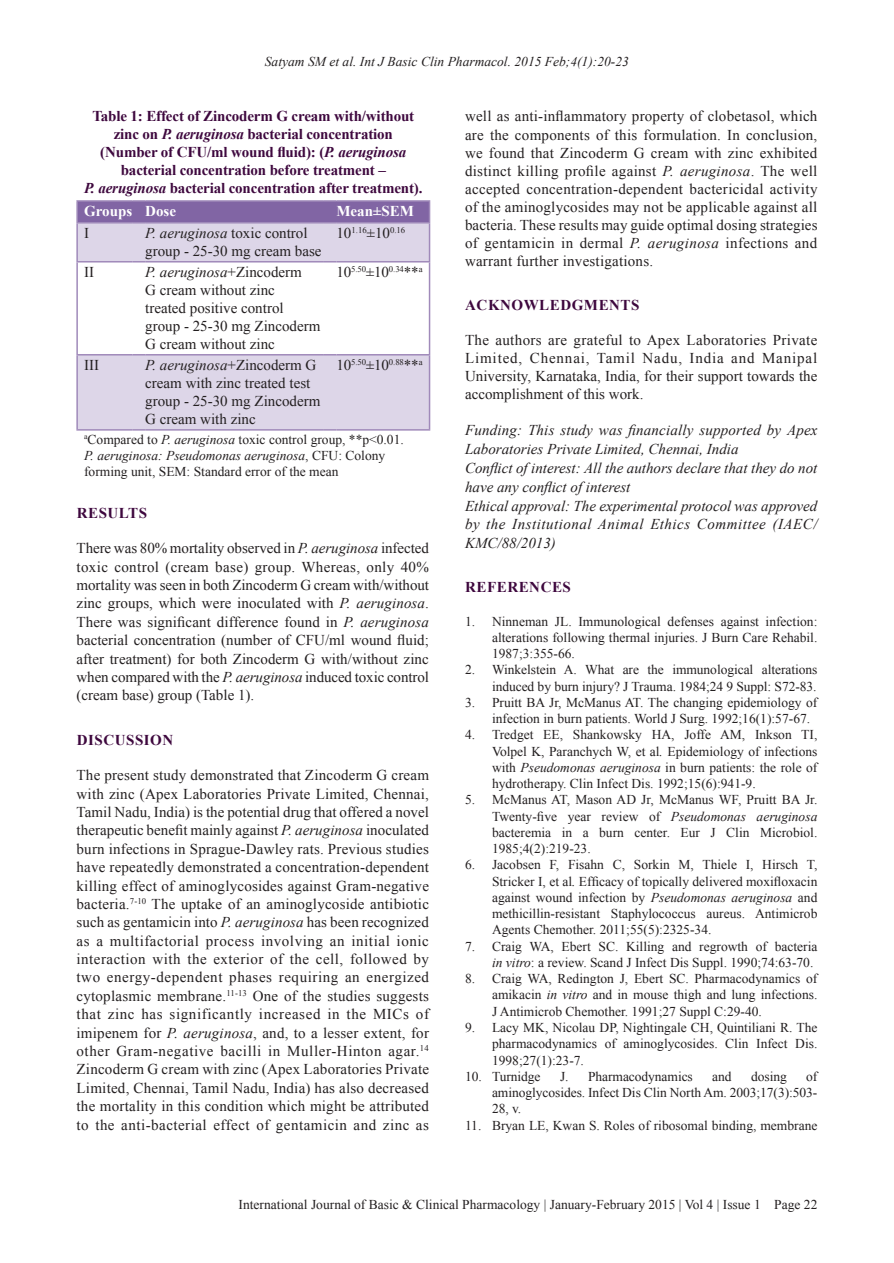
<style>
.page{position:relative;width:894px;height:1263px;background:#fff}
.page>*{position:absolute;margin:0;border:0;box-sizing:border-box;transform-origin:0 0}
.TX{font:15px/18.5px "Times New Roman";letter-spacing:.005em;color:#231f20;text-align:justify}
.TX_Conflict{font:italic 15px/18.8px "Times New Roman";color:#231f20}
.TT{font:700 15px/18px "Times New Roman";letter-spacing:-.01em;color:#3e083e;text-align:center}
.TB{font:15px/18px "Times New Roman";color:#231f20}
.TBL{font:15px/18px "Times New Roman";color:#231f20}
.TT-2{font:700 15px "Times New Roman";letter-spacing:.035em;color:#3e083e}
.TCH{font:700 15px "Times New Roman";color:#fff}
.REF{font:13.5px/16.2px "Times New Roman";color:#231f20;text-align:justify}
.TFN{font:13.5px/16.2px "Times New Roman";color:#231f20}
.RH{font:italic 13.5px "Times New Roman";color:#231f20}
.TB-2{font:8.7px "Times New Roman";letter-spacing:-.005em;color:#231f20}
.TBL-2{font:8.7px "Times New Roman";color:#231f20}
.s1{font-style:italic}
.s2{font-size:15px}
</style>
<div class="page">
<svg style="left:78px;top:223px;width:350px;height:206px;fill:#ddd6e8"></svg>
<hr style="left:76px;top:261px;width:57px;height:1px;background:#a08aba">
<svg style="left:133px;top:261px;width:12px;height:1px"></svg>
<hr style="left:145px;top:261px;width:179px;height:1px;background:#a08aba">
<svg style="left:324px;top:261px;width:12px;height:1px"></svg>
<hr style="left:336px;top:261px;width:94px;height:1px;background:#a08aba">
<hr style="left:76px;top:355px;width:2px;height:74px;background:#a08aba">
<hr style="left:428px;top:355px;width:2px;height:74px;background:#a08aba">
<hr style="left:76px;top:429px;width:57px;height:1px;background:#a08aba">
<svg style="left:133px;top:429px;width:12px;height:1px"></svg>
<hr style="left:145px;top:429px;width:179px;height:1px;background:#a08aba">
<svg style="left:324px;top:429px;width:12px;height:1px"></svg>
<hr style="left:336px;top:429px;width:94px;height:1px;background:#a08aba">
<hr style="left:76px;top:223px;width:2px;height:38px;background:#a08aba">
<hr style="left:428px;top:223px;width:2px;height:38px;background:#a08aba">
<hr style="left:76px;top:262px;width:2px;height:92px;background:#a08aba">
<hr style="left:428px;top:262px;width:2px;height:92px;background:#a08aba">
<hr style="left:76px;top:354px;width:57px;height:1px;background:#a08aba">
<svg style="left:133px;top:354px;width:12px;height:1px"></svg>
<hr style="left:145px;top:354px;width:179px;height:1px;background:#a08aba">
<svg style="left:324px;top:354px;width:12px;height:1px"></svg>
<hr style="left:336px;top:354px;width:94px;height:1px;background:#a08aba">
<hr style="left:76px;top:200px;width:57px;height:2px;background:#a08aba">
<hr style="left:76px;top:202px;width:2px;height:20px;background:#a08aba">
<hr style="left:336px;top:200px;width:94px;height:2px;background:#a08aba">
<hr style="left:428px;top:202px;width:2px;height:20px;background:#a08aba">
<hr style="left:76px;top:222px;width:57px;height:1px;background:#a08aba">
<svg style="left:77px;top:200px;width:352px;height:23px;background:#856aa7"></svg>
<hr style="left:336px;top:222px;width:94px;height:1px;background:#a08aba">
<p class="RH" style="left:265px;top:52px;width:365px">Satyam SM et al. Int J Basic Clin Pharmacol. 2015 Feb;4(1):20-23</p>
<p class="TT" style="left:84px;top:107px;width:340px">Table 1: Effect of Zincoderm G cream with/without zinc on <span class="s1">P. aeruginosa</span> bacterial concentration (Number of CFU/ml wound fluid): (<span class="s1">P. aeruginosa </span>bacterial concentration before treatment –<br><span class="s1">P. aeruginosa</span> bacterial concentration after treatment).</p>
<p class="TCH" style="left:84px;top:200px;width:50px">Groups</p>
<p class="TCH" style="left:145px;top:200px;width:32px">Dose</p>
<p class="TCH" style="left:336px;top:200px;width:79px">Mean±SEM</p>
<p class="TB" style="left:84px;top:223px;width:6px">I</p>
<p class="TB" style="left:145px;top:223px;width:178px"><span class="s1">P. aeruginosa</span> toxic control group ‑ 25‑30 mg cream base</p>
<p class="TB-2" style="left:336px;top:224px;width:70px"><span class="s2">10</span>1.16<span class="s2">±10</span>0.16</p>
<p class="TB" style="left:84px;top:262px;width:11px">II</p>
<p class="TB" style="left:145px;top:262px;width:176px"><span class="s1">P. aeruginosa</span>+Zincoderm<br>G cream without zinc<br>treated positive control group ‑ 25‑30 mg Zincoderm<br>G cream without zinc</p>
<p class="TB-2" style="left:336px;top:263px;width:88px"><span class="s2">10</span>5.50<span class="s2">±10</span>0.34<span class="s2">**</span>a</p>
<p class="TBL" style="left:84px;top:355px;width:16px">III</p>
<p class="TBL" style="left:145px;top:355px;width:176px"><span class="s1">P. aeruginosa</span>+Zincoderm G cream with zinc treated test group ‑ 25‑30 mg Zincoderm<br>G cream with zinc</p>
<p class="TBL-2" style="left:336px;top:356px;width:88px"><span class="s2">10</span>5.50<span class="s2">±10</span>0.88<span class="s2">**</span>a</p>
<p class="TFN" style="left:84px;top:431px;width:321px"><sup>a</sup>Compared to <span class="s1">P. aeruginosa</span> toxic control group, **p&lt;0.01.<br><span class="s1">P. aeruginosa: Pseudomonas aeruginosa</span>, CFU: Colony forming unit, SEM: Standard error of the mean</p>
<h1 class="TT-2" style="left:77px;top:502px;width:72px">RESULTS</h1>
<p class="TX" style="left:76px;top:538px;width:354px">There was 80% mortality observed in <span class="s1">P. aeruginosa</span> infected toxic control (cream base) group. Whereas, only 40% mortality was seen in both Zincoderm G cream with/without zinc groups, which were inoculated with <span class="s1">P. aeruginosa</span>.<br>There was significant difference found in <span class="s1">P. aeruginosa </span>bacterial concentration (number of CFU/ml wound fluid; after treatment) for both Zincoderm G with/without zinc when compared with the <span class="s1">P. aeruginosa</span> induced toxic control (cream base) group (Table 1).</p>
<h1 class="TT-2" style="left:77px;top:728px;width:98px">DISCUSSION</h1>
<p class="TX" style="left:76px;top:765px;width:354px">The present study demonstrated that Zincoderm G cream with zinc (Apex Laboratories Private Limited, Chennai, Tamil Nadu, India) is the potential drug that offered a novel therapeutic benefit mainly against <span class="s1">P. aeruginosa</span> inoculated burn infections in Sprague-Dawley rats. Previous studies have repeatedly demonstrated a concentration-dependent killing effect of aminoglycosides against Gram-negative bacteria.<sup>7-10</sup> The uptake of an aminoglycoside antibiotic such as gentamicin into <span class="s1">P. aeruginosa</span> has been recognized as a multifactorial process involving an initial ionic interaction with the exterior of the cell, followed by two energy-dependent phases requiring an energized cytoplasmic membrane.<sup>11-13</sup> One of the studies suggests that zinc has significantly increased in the MICs of imipenem for <span class="s1">P. aeruginosa</span>, and, to a lesser extent, for other Gram-negative bacilli in Muller-Hinton agar.<sup>14<br></sup>Zincoderm G cream with zinc (Apex Laboratories Private Limited, Chennai, Tamil Nadu, India) has also decreased the mortality in this condition which might be attributed to the anti-bacterial effect of gentamicin and zinc as</p>
<p class="TX" style="left:465px;top:107px;width:354px;line-height:18px">well as anti-inflammatory property of clobetasol, which are the components of this formulation. In conclusion, we found that Zincoderm G cream with zinc exhibited distinct killing profile against <span class="s1">P. aeruginosa</span>. The well accepted concentration-dependent bactericidal activity of the aminoglycosides may not be applicable against all bacteria. These results may guide optimal dosing strategies of gentamicin in dermal <span class="s1">P. aeruginosa</span> infections and warrant further investigations.</p>
<h1 class="TT-2" style="left:465px;top:294px;width:176px">ACKNOWLEDGMENTS</h1>
<p class="TX" style="left:465px;top:330px;width:354px;line-height:18px">The authors are grateful to Apex Laboratories Private Limited, Chennai, Tamil Nadu, India and Manipal University, Karnataka, India, for their support towards the accomplishment of this work.</p>
<p class="TX_Conflict" style="left:465px;top:420px;width:354px">Funding: This study was financially supported by Apex<br>Laboratories Private Limited, Chennai, India</p>
<p class="TX_Conflict" style="left:465px;top:458px;width:354px">Conflict of interest: All the authors declare that they do not have any conflict of interest</p>
<p class="TX_Conflict" style="left:465px;top:496px;width:354px;text-align:justify">Ethical approval: The experimental protocol was approved by the Institutional Animal Ethics Committee (IAEC/ KMC/88/2013)</p>
<h1 class="TT-2" style="left:465px;top:576px;width:107px">REFERENCES</h1>
<p class="REF" style="left:492px;top:612px;width:327px;text-indent:-27px">1. Ninneman JL. Immunological defenses against infection: alterations following thermal injuries. J Burn Care Rehabil.<br>1987;3:355-66.</p>
<p class="REF" style="left:465px;top:661px;width:354px;text-align:right">2. Winkelstein A. What are the immunological alterations induced by burn injury? J Trauma. 1984;24 9 Suppl: S72-83.</p>
<p class="REF" style="left:492px;top:694px;width:327px;text-indent:-27px">3. Pruitt BA Jr, McManus AT. The changing epidemiology of infection in burn patients. World J Surg. 1992;16(1):57-67.</p>
<p class="REF" style="left:492px;top:726px;width:327px;text-indent:-27px">4. Tredget EE, Shankowsky HA, Joffe AM, Inkson TI, Volpel K, Paranchych W, et al<span class="s1">.</span> Epidemiology of infections with <span class="s1">Pseudomonas aeruginosa</span> in burn patients: the role of hydrotherapy. Clin Infect Dis. 1992;15(6):941-9.</p>
<p class="REF" style="left:492px;top:791px;width:327px;text-indent:-27px">5. McManus AT, Mason AD Jr, McManus WF, Pruitt BA Jr.<br>Twenty-five year review of <span class="s1">Pseudomonas aeruginosa </span>bacteremia in a burn center. Eur J Clin Microbiol.<br>1985;4(2):219-23.</p>
<p class="REF" style="left:492px;top:856px;width:327px;text-indent:-27px">6. Jacobsen F, Fisahn C, Sorkin M, Thiele I, Hirsch T, Stricker I, et al<span class="s1">.</span> Efficacy of topically delivered moxifloxacin against wound infection by <span class="s1">Pseudomonas aeruginosa</span> and methicillin-resistant Staphylococcus aureus. Antimicrob Agents Chemother. 2011;55(5):2325-34.</p>
<p class="REF" style="left:465px;top:937px;width:354px;text-align:right">7. Craig WA, Ebert SC. Killing and regrowth of bacteria <span class="s1">in vitro</span>: a review. Scand J Infect Dis Suppl. 1990;74:63-70.</p>
<p class="REF" style="left:492px;top:970px;width:327px;text-indent:-27px">8. Craig WA, Redington J, Ebert SC. Pharmacodynamics of amikacin <span class="s1">in vitro</span> and in mouse thigh and lung infections.<br>J Antimicrob Chemother. 1991;27 Suppl C:29-40.</p>
<p class="REF" style="left:492px;top:1019px;width:327px;text-indent:-27px">9. Lacy MK, Nicolau DP, Nightingale CH, Quintiliani R. The pharmacodynamics of aminoglycosides. Clin Infect Dis.<br>1998;27(1):23-7.</p>
<p class="REF" style="left:465px;top:1067px;width:77px">10. Turnidge</p>
<p class="REF" style="left:560px;top:1067px;width:134px">J. Pharmacodynamics</p>
<p class="REF" style="left:712px;top:1067px;width:21px">and</p>
<p class="REF" style="left:750px;top:1067px;width:37px">dosing</p>
<p class="REF" style="left:492px;top:1067px;width:327px;text-indent:314px">of aminoglycosides. Infect Dis Clin North Am. 2003;17(3):503- 28, v.</p>
<p class="REF" style="left:465px;top:1116px;width:354px">11. Bryan LE, Kwan S. Roles of ribosomal binding, membrane</p>
<p class="REF" style="left:238px;top:1195px;width:580px">International Journal of Basic &amp; Clinical Pharmacology | January-February 2015 | Vol 4 | Issue 1 Page 22</p>
</div>
